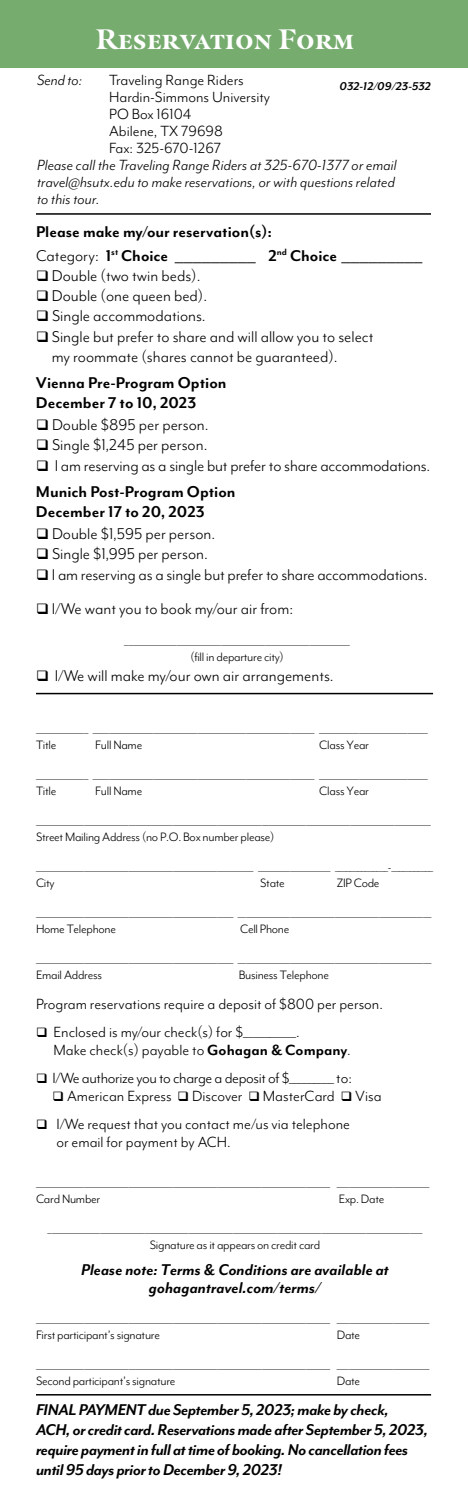
<style>
.page{position:relative;width:468px;height:1512px;background:#fff}
.page>*{position:absolute;margin:0;border:0;box-sizing:border-box;transform-origin:0 0}
.t1{font:700 28px "Masqualero";letter-spacing:.025em;color:#fff}
.t2{font:18px/20px "Mr Eaves Mod OT";color:#000}
.t3{font:italic 700 18px/20px "Mr Eaves Mod OT";letter-spacing:-.02em;color:#000}
.t4{font:700 18px/20px "Mr Eaves Mod OT";color:#000}
.t5{font:italic 700 18px/18px "Mr Eaves Mod OT";color:#000;text-align:center}
.t6{font:18px "Futura PT Cond";color:#000}
.t7{font:17px/17px "Mr Eaves Mod OT";color:#000}
.t8{font:italic 17px/17px "Mr Eaves Mod OT";letter-spacing:.01em;color:#000;text-align:justify}
.t9{font:17px "Mr Eaves Mod OT";letter-spacing:-.02em;color:#000}
.t10{font:14px "Mr Eaves Mod OT";letter-spacing:-.02em;color:#000}
.t11{font:13px "Mr Eaves Mod OT";color:#000}
.t12{font:italic 700 13px "Mr Eaves Mod OT";color:#000}
.s1{font-family:"Mr Eaves Mod OT"}
.s2{font-family:"Mr Eaves Mod OT";font-weight:700}
.s3{font-weight:700}
</style>
<div class="page">
<div style="left:0;top:0;width:468px;height:67px;background:#77ac6f"></div>
<hr style="left:467px;top:1385px;width:1px;height:127px;background:#dcddde">
<hr style="left:36px;top:213px;width:395px;height:2px;background:#000">
<hr style="left:36px;top:693px;width:397px;height:1px;background:#000">
<hr style="left:36px;top:1394px;width:395px;height:2px;background:#000">
<h1 class="t1" style="left:96px;top:22px;width:259px">Reservation Form</h1>
<h3 class="t8" style="left:37px;top:71px;width:47px">Send to:</h3>
<h3 class="t7" style="left:109px;top:72px;width:163px">Traveling Range Riders<br>Hardin-Simmons University<br>PO Box 16104<br>Abilene, TX 79698<br>Fax: 325-670-1267</h3>
<h3 class="t8" style="left:37px;top:156px;width:361px">Please call the Traveling Range Riders at 325-670-1377 or email travel@hsutx.edu to make reservations, or with questions related to this tour.</h3>
<p class="t12" style="left:340px;top:79px;width:93px">032-12/09/23-532</p>
<h2 class="t4" style="left:36px;top:221px;width:238px">Please make my/our reservation(s):</h2>
<h2 class="t6" style="left:36px;top:244px;width:388px"><span class="s1">Category:</span> <span class="s2">1</span><sup>st</sup> <span class="s2">Choice</span> _________ <span class="s2">2</span><sup>nd</sup> <span class="s2">Choice</span> _________</h2>
<h2 class="t2" style="left:36px;top:265px;width:166px">❑ Double (two twin beds).</h2>
<h2 class="t2" style="left:36px;top:286px;width:173px">❑ Double (one queen bed).</h2>
<h2 class="t2" style="left:36px;top:306px;width:171px">❑ Single accommodations.</h2>
<h2 class="t2" style="left:52px;top:326px;width:323px;text-indent:-16px">❑ Single but prefer to share and will allow you to select my roommate (shares cannot be guaranteed).</h2>
<h2 class="t4" style="left:36px;top:373px;width:192px">Vienna Pre-Program Option<br>December 7 to 10, 2023</h2>
<h2 class="t2" style="left:36px;top:414px;width:174px">❑ Double $895 per person.</h2>
<h2 class="t2" style="left:36px;top:435px;width:173px">❑ Single $1,245 per person.</h2>
<h2 class="t2" style="left:36px;top:452px;width:396px;line-height:26.4px">❑ I am reserving as a single but prefer to share accommodations.<br><span class="s3">Munich Post-Program Option</span></h2>
<h2 class="t4" style="left:36px;top:501px;width:170px">December 17 to 20, 2023</h2>
<h2 class="t2" style="left:36px;top:523px;width:181px">❑ Double $1,595 per person.</h2>
<h2 class="t2" style="left:36px;top:544px;width:173px">❑ Single $1,995 per person.</h2>
<h2 class="t2" style="left:36px;top:564px;width:393px">❑ I am reserving as a single but prefer to share accommodations.</h2>
<h2 class="t2" style="left:36px;top:599px;width:259px">❑ I/We want you to book my/our air from:</h2>
<p class="t11" style="left:124px;top:634px;width:227px">________________________________________________________</p>
<p class="t10" style="left:190px;top:649px;width:95px">(fill in departure city)</p>
<h2 class="t2" style="left:36px;top:665px;width:299px">❑ I/We will make my/our own air arrangements.</h2>
<p class="t11" style="left:36px;top:722px;width:393px">_____________ _______________________________________________________ ___________________________</p>
<p class="t10" style="left:36px;top:737px;width:22px">Title</p>
<p class="t10" style="left:95px;top:737px;width:48px">Full Name</p>
<p class="t10" style="left:319px;top:737px;width:51px">Class Year</p>
<p class="t11" style="left:36px;top:768px;width:393px">_____________ _______________________________________________________ ___________________________</p>
<p class="t10" style="left:36px;top:783px;width:22px">Title</p>
<p class="t10" style="left:95px;top:783px;width:48px">Full Name</p>
<p class="t10" style="left:319px;top:783px;width:51px">Class Year</p>
<p class="t11" style="left:36px;top:814px;width:396px">__________________________________________________________________________________________________</p>
<p class="t10" style="left:36px;top:829px;width:240px">Street Mailing Address (no P.O. Box number please)</p>
<p class="t11" style="left:36px;top:860px;width:399px">______________________________________________________ __________________ ______________-___________</p>
<p class="t10" style="left:36px;top:875px;width:20px">City</p>
<p class="t10" style="left:260px;top:875px;width:26px">State</p>
<p class="t10" style="left:337px;top:875px;width:44px">ZIP Code</p>
<p class="t11" style="left:36px;top:906px;width:397px">_________________________________________________ ________________________________________________</p>
<p class="t10" style="left:36px;top:921px;width:82px">Home Telephone</p>
<p class="t10" style="left:240px;top:921px;width:51px">Cell Phone</p>
<p class="t11" style="left:36px;top:952px;width:397px">_________________________________________________ ________________________________________________</p>
<p class="t10" style="left:36px;top:967px;width:67px">Email Address</p>
<p class="t10" style="left:239px;top:967px;width:92px">Business Telephone</p>
<h3 class="t7" style="left:36px;top:995px;width:348px">Program reservations require a deposit of $800 per person.</h3>
<h3 class="t7" style="left:53px;top:1023px;width:299px;line-height:18px;text-indent:-17px">❑ Enclosed is my/our check(s) for $__________.<br>Make check(s) payable to <span class="s3">Gohagan &amp; Company</span>.</h3>
<h3 class="t9" style="left:36px;top:1068px;width:317px">❑ I/We authorize you to charge a deposit of $_________ to:</h3>
<h3 class="t7" style="left:53px;top:1087px;width:331px">❑ American Express ❑ Discover ❑ MasterCard ❑ Visa</h3>
<h3 class="t7" style="left:56px;top:1115px;width:295px;line-height:18px;text-indent:-20px">❑ I/We request that you contact me/us via telephone or email for payment by ACH.</h3>
<p class="t11" style="left:36px;top:1176px;width:395px">_________________________________________________________________________ _______________________</p>
<p class="t10" style="left:36px;top:1191px;width:66px">Card Number</p>
<p class="t10" style="left:339px;top:1191px;width:47px">Exp. Date</p>
<p class="t11" style="left:48px;top:1222px;width:376px">_____________________________________________________________________________________________</p>
<p class="t10" style="left:150px;top:1237px;width:172px">Signature as it appears on credit card</p>
<h2 class="t5" style="left:81px;top:1260px;width:309px">Please note: Terms &amp; Conditions are available at gohagantravel.com/terms/</h2>
<p class="t11" style="left:36px;top:1312px;width:395px">_________________________________________________________________________ _______________________</p>
<p class="t10" style="left:36px;top:1327px;width:126px">First participant’s signature</p>
<p class="t10" style="left:337px;top:1327px;width:25px">Date</p>
<p class="t11" style="left:36px;top:1358px;width:395px">_________________________________________________________________________ _______________________</p>
<p class="t10" style="left:36px;top:1373px;width:141px">Second participant’s signature</p>
<p class="t10" style="left:337px;top:1373px;width:25px">Date</p>
<h2 class="t3" style="left:36px;top:1400px;width:394px">FINAL PAYMENT due September 5, 2023; make by check,<br>ACH, or credit card. Reservations made after September 5, 2023, require payment in full at time of booking. No cancellation fees until 95 days prior to December 9, 2023!</h2>
</div>
